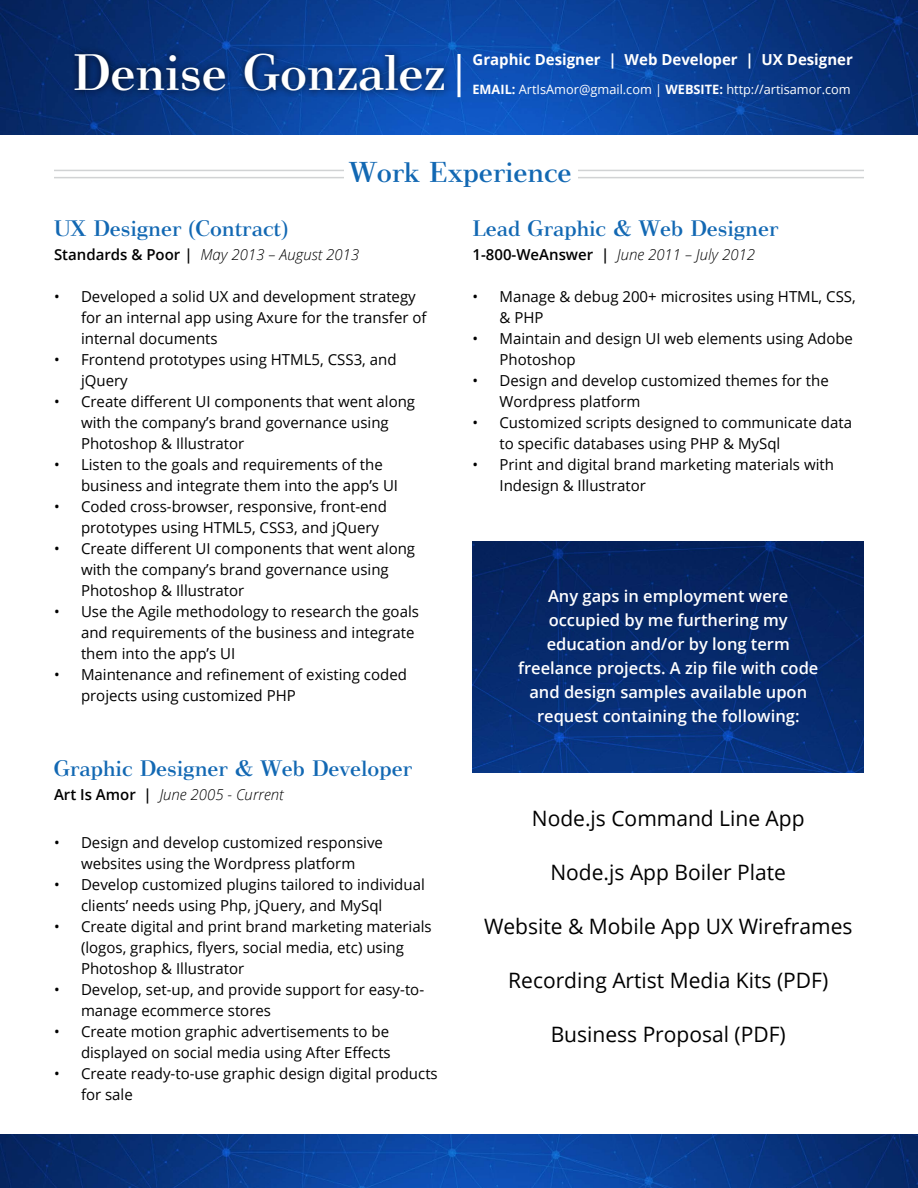
<style>
.page{position:relative;width:918px;height:1188px;background:#fff}
.page>*{position:absolute;margin:0;border:0;box-sizing:border-box;transform-origin:0 0}
.t1{font:48.45px "Vinegar";color:#fff}
.t2{font:27.3px "Vinegar";color:#1268b3}
.t3{font:21.15px "Open Sans";color:#000}
.t4{font:21.15px "Vinegar";color:#1268b3}
.t5{font:600 16.5px/24px "Open Sans";color:#fff;text-align:center}
.t6{font:15.15px/21px "Open Sans";color:#000}
.t7{font:italic 300 15.15px "Open Sans";color:#000}
.t8{font:700 15.15px "Open Sans";color:#fff}
.t9{font:12.9px "Open Sans";color:#fff}
.s1{font-weight:700}
.s2{font-weight:600;font-style:normal}
</style>
<div class="page">
<img style="left:0;top:0;width:918px;height:135px">
<div style="left:68px;top:46px;width:384px;height:52px;background:#000;opacity:.75"></div>
<hr style="left:458px;top:54px;width:2px;height:43px;background:#fff">
<img style="left:0;top:1134px;width:918px;height:54px">
<hr style="left:54px;top:170px;width:810px;height:1px;background:#d1d3d4">
<hr style="left:54px;top:177px;width:810px;height:1px;background:#d1d3d4">
<div style="left:344px;top:162px;width:233px;height:24px;background:#fff"></div>
<img style="left:472px;top:542px;width:392px;height:230px">
<h1 class="t1" style="left:73px;top:42px;width:374px">Denise Gonzalez</h1>
<p class="t8" style="left:472px;top:49px;width:382px">Graphic Designer | Web Developer | UX Designer</p>
<p class="t9" style="left:472px;top:80px;width:380px"><span class="s1">EMAIL:</span> ArtIsAmor@gmail.com | <span class="s1">WEBSITE:</span> http://artisamor.com</p>
<h2 class="t2" style="left:349px;top:155px;width:224px">Work Experience</h2>
<h3 class="t4" style="left:472px;top:215px;width:308px">Lead Graphic &amp; Web Designer</h3>
<h3 class="t4" style="left:54px;top:215px;width:236px">UX Designer (Contract)</h3>
<p class="t7" style="left:54px;top:244px;width:307px"><span class="s2">Standards &amp; Poor |</span> May 2013 – August 2013</p>
<p class="t6" style="left:81px;top:285px;width:347px;text-indent:-27px">• Developed a solid UX and development strategy for an internal app using Axure for the transfer of internal documents</p>
<p class="t6" style="left:81px;top:348px;width:317px;text-indent:-27px">• Frontend prototypes using HTML5, CSS3, and jQuery</p>
<p class="t6" style="left:81px;top:390px;width:336px;text-indent:-27px">• Create different UI components that went along with the company’s brand governance using<br>Photoshop &amp; Illustrator</p>
<p class="t6" style="left:81px;top:453px;width:319px;text-indent:-27px">• Listen to the goals and requirements of the business and integrate them into the app’s UI</p>
<p class="t6" style="left:81px;top:495px;width:308px;text-indent:-27px">• Coded cross-browser, responsive, front-end prototypes using HTML5, CSS3, and jQuery</p>
<p class="t6" style="left:81px;top:537px;width:336px;text-indent:-27px">• Create different UI components that went along with the company’s brand governance using<br>Photoshop &amp; Illustrator</p>
<p class="t6" style="left:81px;top:600px;width:340px;text-indent:-27px">• Use the Agile methodology to research the goals and requirements of the business and integrate them into the app’s UI</p>
<p class="t6" style="left:81px;top:663px;width:327px;text-indent:-27px">• Maintenance and refinement of existing coded projects using customized PHP</p>
<p class="t7" style="left:472px;top:244px;width:284px"><span class="s2">1-800-WeAnswer |</span> June 2011 – July 2012</p>
<p class="t6" style="left:499px;top:286px;width:358px;text-indent:-27px">• Manage &amp; debug 200+ microsites using HTML, CSS, &amp; PHP</p>
<p class="t6" style="left:499px;top:327px;width:355px;text-indent:-27px">• Maintain and design UI web elements using Adobe<br>Photoshop</p>
<p class="t6" style="left:499px;top:369px;width:331px;text-indent:-27px">• Design and develop customized themes for the<br>Wordpress platform</p>
<p class="t6" style="left:499px;top:411px;width:354px;text-indent:-27px">• Customized scripts designed to communicate data to specific databases using PHP &amp; MySql</p>
<p class="t6" style="left:499px;top:453px;width:336px;text-indent:-27px">• Print and digital brand marketing materials with<br>Indesign &amp; Illustrator</p>
<p class="t5" style="left:518px;top:584px;width:302px">Any gaps in employment were occupied by me furthering my education and/or by long term freelance projects. A zip file with code and design samples available upon request containing the following:</p>
<h3 class="t4" style="left:54px;top:755px;width:360px">Graphic Designer &amp; Web Developer</h3>
<p class="t7" style="left:54px;top:784px;width:231px"><span class="s2">Art Is Amor |</span> June 2005 - Current</p>
<p class="t6" style="left:54px;top:832px;width:330px;text-align:center">• Design and develop customized responsive websites using the Wordpress platform</p>
<p class="t6" style="left:81px;top:874px;width:345px;text-indent:-27px">• Develop customized plugins tailored to individual clients’ needs using Php, jQuery, and MySql</p>
<p class="t6" style="left:81px;top:916px;width:352px;text-indent:-27px">• Create digital and print brand marketing materials (logos, graphics, flyers, social media, etc) using<br>Photoshop &amp; Illustrator</p>
<p class="t6" style="left:81px;top:979px;width:345px;text-indent:-27px">• Develop, set-up, and provide support for easy-to&shy;manage ecommerce stores</p>
<p class="t6" style="left:54px;top:1021px;width:338px;text-align:right">• Create motion graphic advertisements to be displayed on social media using After Effects</p>
<p class="t6" style="left:81px;top:1063px;width:358px;text-indent:-27px">• Create ready-to-use graphic design digital products for sale</p>
<h3 class="t3" style="left:532px;top:804px;width:274px">Node.js Command Line App</h3>
<h3 class="t3" style="left:550px;top:858px;width:237px">Node.js App Boiler Plate</h3>
<h3 class="t3" style="left:484px;top:912px;width:370px">Website &amp; Mobile App UX Wireframes</h3>
<h3 class="t3" style="left:508px;top:966px;width:321px">Recording Artist Media Kits (PDF)</h3>
<h3 class="t3" style="left:551px;top:1020px;width:237px">Business Proposal (PDF)</h3>
</div>
